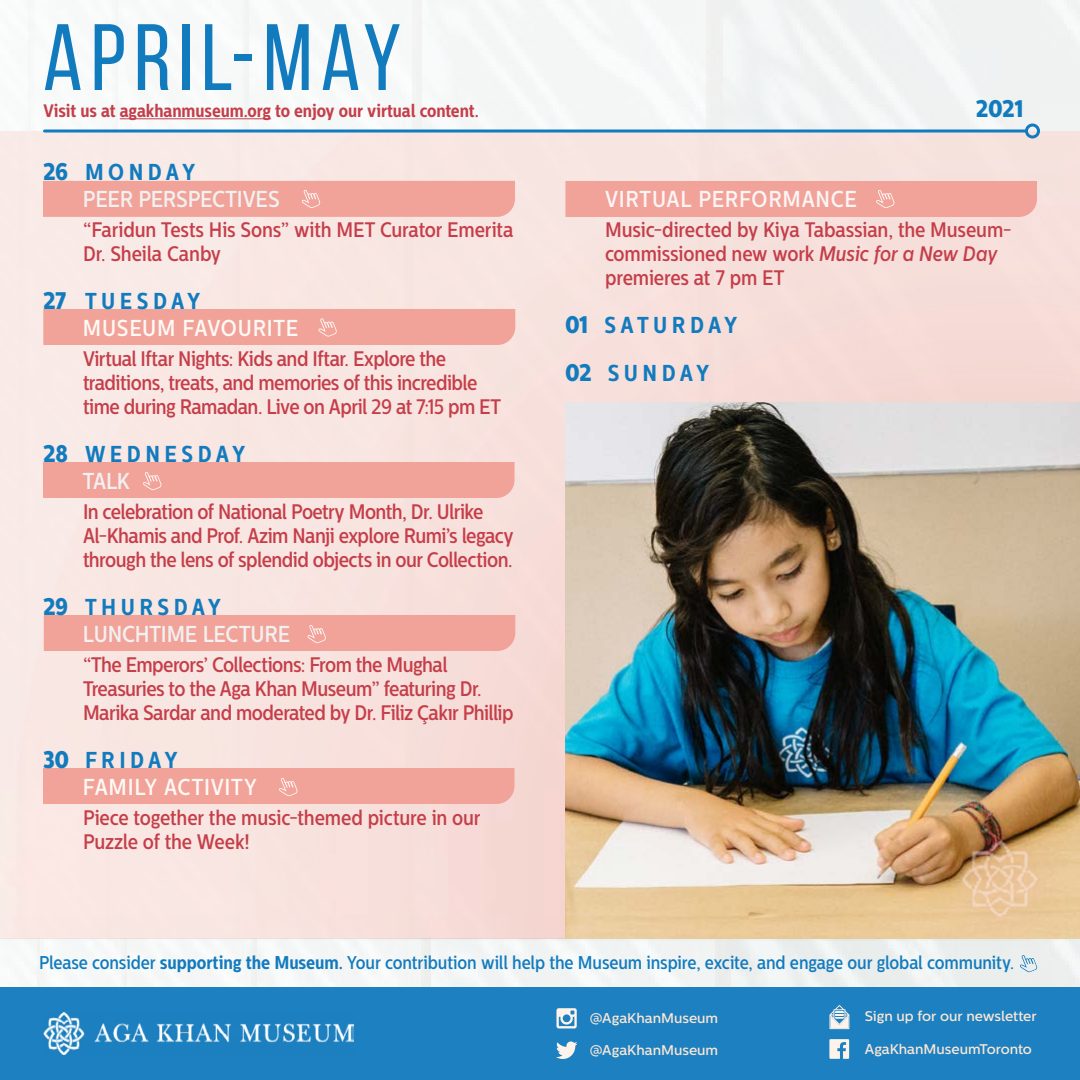
<style>
.page{position:relative;width:1080px;height:1080px;background:#fff}
.page>*{position:absolute;margin:0;border:0;box-sizing:border-box;transform-origin:0 0}
.t1{font:94px "Bebas Neue";letter-spacing:.085em;color:#127bbe}
.t2{font:800 24px "Centrale Sans Cnd";color:#127bbe}
.t3{font:500 23px/27px "Centrale Sans Cnd";letter-spacing:-.01em;color:#f1f1f2}
.t4{font:500 23px/27px "Centrale Sans Cnd";letter-spacing:.03em;color:#fef9f5}
.t5{font:700 23px/27px "Centrale Sans Cnd";letter-spacing:.19em;color:#127bbe}
.t6{font:500 23px "Centrale Sans Cnd";letter-spacing:.03em;color:#fcf5f6}
.t7{font:500 21px/24px "Centrale Sans Cnd";letter-spacing:-.025em;color:#c53e49}
.t8{font:500 21px/24px "Centrale Sans Cnd";letter-spacing:-.005em;color:#c53e49}
.t9{font:500 18.5px "Centrale Sans Cnd";letter-spacing:-.005em;color:#127bbe}
.t10{font:700 18px "Centrale Sans Cnd";letter-spacing:-.005em;color:#c53e49}
.t11{font:500 14px "Centrale Sans";color:#fde7d6}
.s1{font-weight:800;font-size:24px;color:#127bbe}
.s2{font-weight:700;color:#127bbe}
.s3{font-weight:800;font-size:24px}
.s4{font-weight:500;color:#f1f1f2}
.s5{font-style:italic}
.s6{font-weight:700}
</style>
<div class="page">
<div style="left:0;top:987px;width:1080px;height:93px;background:#1d81c1"></div>
<img style="left:0;top:0;width:1080px;height:987px">
<div style="left:43px;top:181px;width:472px;height:36px;background:#f2a399"></div>
<div style="left:43px;top:309px;width:472px;height:36px;background:#f2a399"></div>
<div style="left:43px;top:768px;width:472px;height:36px;background:#f2a399"></div>
<div style="left:565px;top:181px;width:472px;height:36px;background:#f2a399"></div>
<div style="left:43px;top:462px;width:472px;height:36px;background:#f2a399"></div>
<div style="left:44px;top:615px;width:471px;height:36px;background:#f2a399"></div>
<hr style="left:44px;top:130px;width:982px;height:2px;background:#127bbe">
<div style="left:1025px;top:124px;width:15px;height:14px;border:3px solid #127bbe;border-radius:50%"></div>
<svg style="left:830px;top:1005px;width:19px;height:24px"></svg>
<svg style="left:829px;top:1039px;width:20px;height:19px"></svg>
<svg style="left:556px;top:1008px;width:21px;height:20px"></svg>
<svg style="left:556px;top:1041px;width:21px;height:18px"></svg>
<hr style="left:120px;top:118px;width:151px;height:1px;background:#c53e49">
<svg style="left:1020px;top:955px;width:18px;height:17px"></svg>
<img style="left:43px;top:1012px;width:311px;height:42px">
<h1 class="t1" style="left:43px;top:7px;width:360px">APRIL-may</h1>
<p class="t10" style="left:44px;top:100px;width:437px">Visit us at agakhanmuseum.org to enjoy our virtual content.</p>
<p class="t3" style="left:83px;top:159px;width:198px;text-indent:-40px"><span class="s1">26</span> <span class="s2">MONDAY<br></span>PEER PERSPECTIVES</p>
<p class="t8" style="left:83px;top:218px;width:432px">“Faridun Tests His Sons” with MET Curator Emerita<br>Dr. Sheila Canby</p>
<p class="t4" style="left:83px;top:288px;width:217px;text-indent:-40px"><span class="s1">27</span> <span class="s2">TUESDAY<br></span>MUSEUM FAVOURITE</p>
<p class="t7" style="left:83px;top:347px;width:420px">Virtual Iftar Nights: Kids and Iftar. Explore the traditions, treats, and memories of this incredible time during Ramadan. Live on April 29 at 7:15 pm ET</p>
<p class="t5" style="left:83px;top:441px;width:163px;text-indent:-40px"><span class="s3">28</span> WEDNESDAY<br><span class="s4">TALK</span></p>
<p class="t7" style="left:83px;top:500px;width:432px">In celebration of National Poetry Month, Dr. Ulrike<br>Al-Khamis and Prof. Azim Nanji explore Rumi’s legacy through the lens of splendid objects in our Collection.</p>
<p class="t3" style="left:83px;top:594px;width:209px;text-indent:-40px"><span class="s1">29</span> <span class="s2">THURSDAY<br></span>LUNCHTIME LECTURE</p>
<p class="t7" style="left:83px;top:653px;width:432px">“The Emperors’ Collections: From the Mughal<br>Treasuries to the Aga Khan Museum” featuring Dr.<br>Marika Sardar and moderated by Dr. Filiz Çakır Phillip</p>
<p class="t4" style="left:83px;top:747px;width:175px;text-indent:-40px"><span class="s1">30</span> <span class="s2">FRIDAY<br></span>FAMILY ACTIVITY</p>
<p class="t7" style="left:83px;top:806px;width:399px">Piece together the music-themed picture in our<br>Puzzle of the Week!</p>
<p class="t2" style="left:976px;top:94px;width:49px">2021</p>
<p class="t6" style="left:605px;top:185px;width:254px">VIRTUAL PERFORMANCE</p>
<p class="t8" style="left:605px;top:218px;width:409px">Music-directed by Kiya Tabassian, the Museum&shy;commissioned new work <span class="s5">Music for a New Day </span>premieres at 7 pm ET</p>
<p class="t5" style="left:565px;top:301px;width:174px;line-height:48px"><span class="s3">01</span> SATURDAY<br><span class="s3">02</span> SUNDAY</p>
<p class="t9" style="left:39px;top:952px;width:977px">Please consider <span class="s6">supporting the Museum.</span> Your contribution will help the Museum inspire, excite, and engage our global community.</p>
<p class="t11" style="left:590px;top:1010px;width:130px">@AgaKhanMuseum</p>
<p class="t11" style="left:590px;top:1042px;width:130px">@AgaKhanMuseum</p>
<p class="t11" style="left:865px;top:1008px;width:173px">Sign up for our newsletter</p>
<p class="t11" style="left:865px;top:1040px;width:169px">AgaKhanMuseumToronto</p>
</div>
